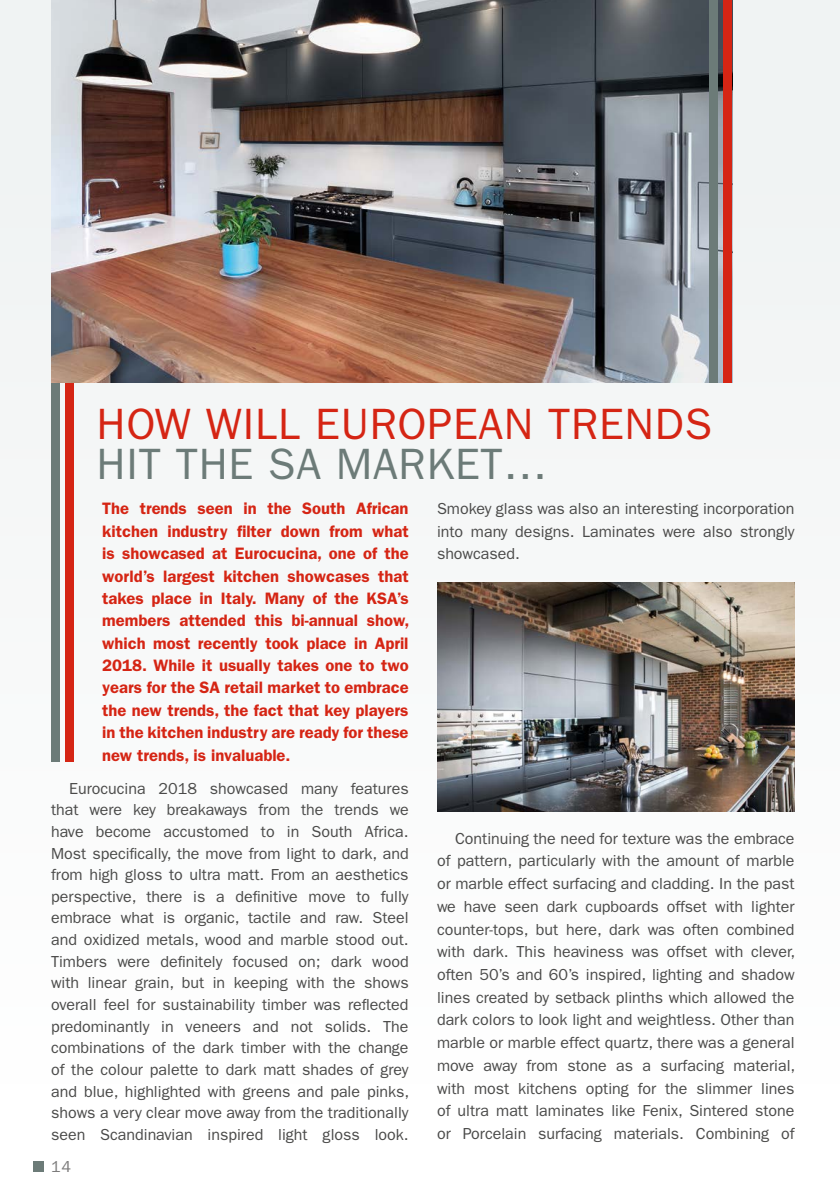
<style>
.page{position:relative;width:840px;height:1191px;background:#fff}
.page>*{position:absolute;margin:0;border:0;box-sizing:border-box;transform-origin:0 0}
.t1{font:44px "Franklin Gothic";letter-spacing:.02em;color:#d52514}
.t2{font:44px "Franklin Gothic";letter-spacing:.02em;color:#6c7b78}
.t3{font:600 16.6px/22.4px "Franklin Gothic";color:#d52514;text-align:justify}
.t4{font:16px/21.6px "Franklin Gothic";color:#4a4a49;text-align:justify}
.t5{font:16px "Franklin Gothic";color:#7c7b7b}
</style>
<div class="page">
<div style="left:0;top:0;width:839px;height:1191px;background:#fafbfb"></div>
<img style="left:437px;top:582px;width:357px;height:229px">
<img style="left:51px;top:0;width:672px;height:383px">
<div style="left:33px;top:1161px;width:11px;height:10px;background:#6c7b78"></div>
<div style="left:65px;top:383px;width:9px;height:378px;background:#d52514"></div>
<div style="left:51px;top:383px;width:9px;height:378px;background:#6c7b78"></div>
<div style="left:709px;top:0;width:8px;height:383px;background:#6c7b78"></div>
<div style="left:723px;top:0;width:8px;height:383px;background:#d52514"></div>
<h1 class="t1" style="left:96px;top:398px;width:616px">HOW WILL EUROPEAN TRENDS</h1>
<h1 class="t2" style="left:96px;top:438px;width:452px">HIT THE SA MARKET…</h1>
<p class="t3" style="left:102px;top:497px;width:308px">The trends seen in the South African kitchen industry filter down from what is showcased at Eurocucina, one of the world’s largest kitchen showcases that takes place in Italy. Many of the KSA’s members attended this bi-annual show, which most recently took place in April 2018. While it usually takes one to two years for the SA retail market to embrace the new trends, the fact that key players in the kitchen industry are ready for these new trends, is invaluable.</p>
<p class="t4" style="left:51px;top:777px;width:359px;text-indent:18px">Eurocucina 2018 showcased many features that were key breakaways from the trends we have become accustomed to in South Africa.<br>Most specifically, the move from light to dark, and from high gloss to ultra matt. From an aesthetics perspective, there is a definitive move to fully embrace what is organic, tactile and raw. Steel and oxidized metals, wood and marble stood out.<br>Timbers were definitely focused on; dark wood with linear grain, but in keeping with the shows overall feel for sustainability timber was reflected predominantly in veneers and not solids. The combinations of the dark timber with the change of the colour palette to dark matt shades of grey and blue, highlighted with greens and pale pinks, shows a very clear move away from the traditionally seen Scandinavian inspired light gloss look.</p>
<p class="t5" style="left:51px;top:1157px;width:21px">14</p>
<p class="t4" style="left:437px;top:497px;width:359px;line-height:22.8px">Smokey glass was also an interesting incorporation into many designs. Laminates were also strongly showcased.</p>
<p class="t4" style="left:437px;top:827px;width:359px;line-height:22.8px;text-indent:18px">Continuing the need for texture was the embrace of pattern, particularly with the amount of marble or marble effect surfacing and cladding. In the past we have seen dark cupboards offset with lighter counter-tops, but here, dark was often combined with dark. This heaviness was offset with clever, often 50’s and 60’s inspired, lighting and shadow lines created by setback plinths which allowed the dark colors to look light and weightless. Other than marble or marble effect quartz, there was a general move away from stone as a surfacing material, with most kitchens opting for the slimmer lines of ultra matt laminates like Fenix, Sintered stone or Porcelain surfacing materials. Combining of</p>
</div>
